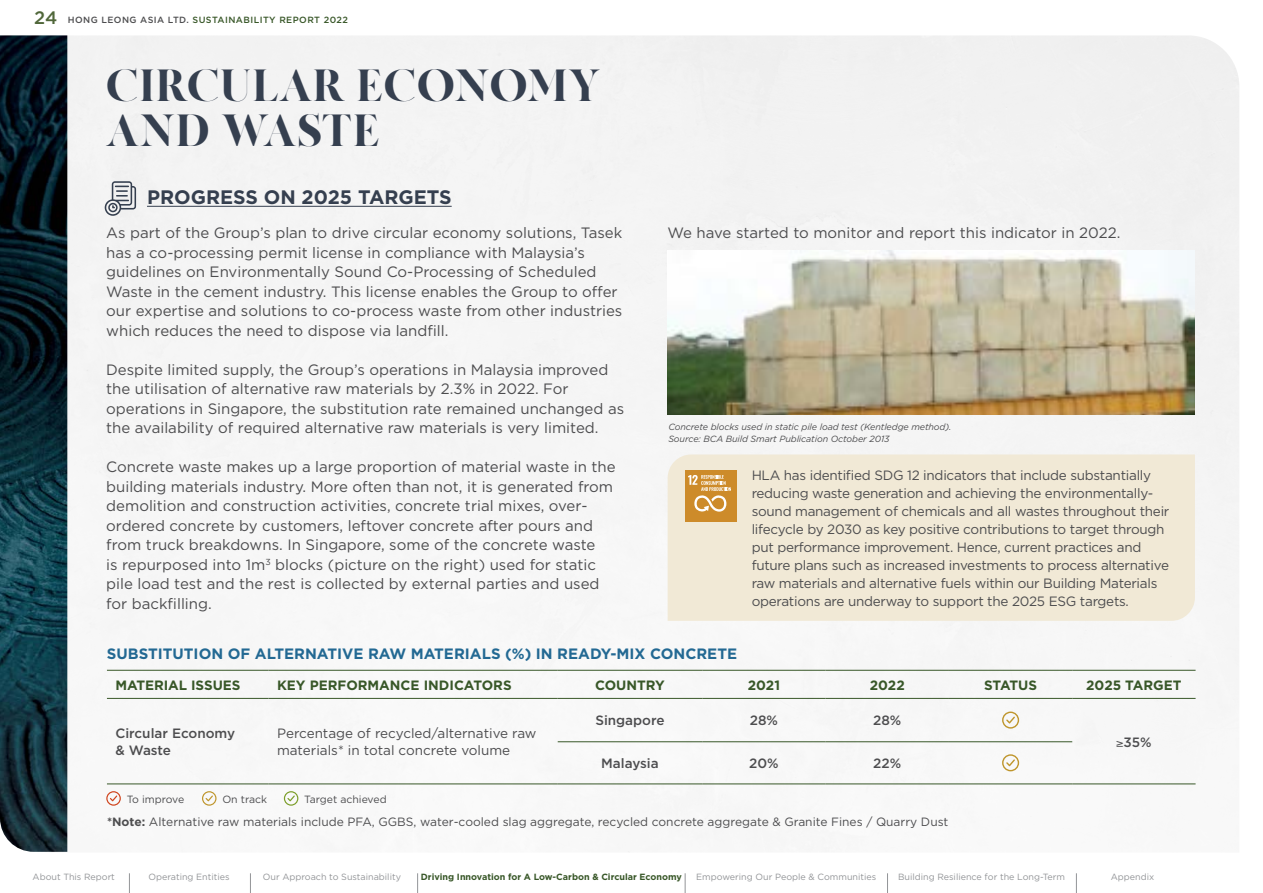
<style>
.page{position:relative;width:1263px;height:893px;background:#fff}
.page>*{position:absolute;margin:0;border:0;box-sizing:border-box;transform-origin:0 0}
.t1{font:900 45px/45px "MADE Canvas";letter-spacing:.02em;color:#353f4f}
.t2{font:700 19.5px "Gotham";color:#353f4f}
.t3{font:15px/19.5px "Gotham";color:#4d4d4f}
.t4{font:700 15px "Gotham";color:#236993}
.t5{font:13.5px/18px "Gotham";letter-spacing:-.02em;color:#4d4d4f}
.t6{font:700 13.5px "Gotham";color:#385728}
.t7{font:13.5px/16.2px "Gotham";color:#4d4d4f}
.t8{font:500 13.5px/16.2px "Gotham";color:#4d4d4f}
.t9{font:12px "Gotham";color:#4d4d4f}
.t10{font:10.5px "Gotham";color:#4d4d4f}
.t11{font:10.5px "Gotham";letter-spacing:-.02em;color:#4d4d4f}
.t12{font:9px "Gotham";color:#939598}
.t13{font:italic 9px/12px "Gotham";letter-spacing:-.01em;color:#4d4d4f}
.t14{font:700 9px "Gotham";color:#385728}
.t15{font:500 9px "Gotham";letter-spacing:.05em;color:#385728}
.s1{font-size:18px;color:#50673a}
.s2{color:#4d4d4f}
.s3{font-weight:700}
</style>
<div class="page">
<div style="left:67px;top:35px;width:1172px;height:817px;background:#f5f5f5"></div>
<img style="left:0;top:35px;width:67px;height:817px">
<img style="left:668px;top:250px;width:527px;height:165px">
<div style="left:668px;top:454px;width:527px;height:167px;background:#f1e9d6"></div>
<div style="left:685px;top:471px;width:51px;height:51px;background:#cd8b2a"></div>
<svg style="left:688px;top:475px;width:43px;height:37px"></svg>
<hr style="left:107px;top:698px;width:162px;height:1px;background:#385728">
<hr style="left:269px;top:698px;width:289px;height:1px;background:#385728">
<hr style="left:558px;top:698px;width:144px;height:1px;background:#385728">
<hr style="left:702px;top:698px;width:124px;height:1px;background:#385728">
<hr style="left:826px;top:698px;width:123px;height:1px;background:#385728">
<hr style="left:949px;top:698px;width:123px;height:1px;background:#385728">
<hr style="left:1072px;top:698px;width:123px;height:1px;background:#385728">
<hr style="left:107px;top:783px;width:162px;height:1px;background:#385728">
<hr style="left:269px;top:783px;width:289px;height:1px;background:#385728">
<hr style="left:558px;top:783px;width:144px;height:1px;background:#385728">
<hr style="left:702px;top:783px;width:124px;height:1px;background:#385728">
<hr style="left:826px;top:783px;width:123px;height:1px;background:#385728">
<hr style="left:949px;top:783px;width:123px;height:1px;background:#385728">
<hr style="left:1072px;top:783px;width:123px;height:1px;background:#385728">
<hr style="left:107px;top:670px;width:162px;height:1px;background:#385728">
<hr style="left:269px;top:670px;width:289px;height:1px;background:#385728">
<hr style="left:558px;top:670px;width:144px;height:1px;background:#385728">
<hr style="left:702px;top:670px;width:124px;height:1px;background:#385728">
<hr style="left:826px;top:670px;width:123px;height:1px;background:#385728">
<hr style="left:949px;top:670px;width:123px;height:1px;background:#385728">
<hr style="left:1072px;top:670px;width:123px;height:1px;background:#385728">
<hr style="left:558px;top:741px;width:144px;height:1px;background:#385728">
<hr style="left:702px;top:741px;width:124px;height:1px;background:#385728">
<hr style="left:826px;top:741px;width:123px;height:1px;background:#385728">
<hr style="left:949px;top:741px;width:123px;height:1px;background:#385728">
<svg style="left:1002px;top:711px;width:17px;height:18px"></svg>
<svg style="left:1002px;top:754px;width:17px;height:17px"></svg>
<svg style="left:284px;top:791px;width:14px;height:15px"></svg>
<svg style="left:202px;top:791px;width:14px;height:15px"></svg>
<svg style="left:106px;top:791px;width:15px;height:15px"></svg>
<hr style="left:147px;top:206px;width:305px;height:1px;background:#353f4f">
<svg style="left:105px;top:181px;width:31px;height:35px"></svg>
<svg style="left:129px;top:873px;width:1px;height:20px"></svg>
<svg style="left:250px;top:873px;width:1px;height:20px"></svg>
<svg style="left:417px;top:873px;width:1px;height:20px"></svg>
<svg style="left:685px;top:873px;width:1px;height:20px"></svg>
<svg style="left:887px;top:873px;width:1px;height:20px"></svg>
<svg style="left:1076px;top:873px;width:1px;height:20px"></svg>
<p class="t15" style="left:34px;top:14px;width:316px"><span class="s1">24</span> <span class="s2">HONG LEONG ASIA LTD.</span> SUSTAINABILITY REPORT 2022</p>
<h1 class="t1" style="left:106px;top:67px;width:496px">CIRCULAR ECONOMY<br>AND WASTE</h1>
<h2 class="t2" style="left:147px;top:185px;width:306px">PROGRESS ON 2025 TARGETS</h2>
<p class="t3" style="left:106px;top:223px;width:518px">As part of the Group’s plan to drive circular economy solutions, Tasek has a co-processing permit license in compliance with Malaysia’s guidelines on Environmentally Sound Co-Processing of Scheduled Waste in the cement industry. This license enables the Group to offer our expertise and solutions to co-process waste from other industries which reduces the need to dispose via landfill.</p>
<p class="t3" style="left:106px;top:359px;width:519px">Despite limited supply, the Group’s operations in Malaysia improved the utilisation of alternative raw materials by 2.3% in 2022. For operations in Singapore, the substitution rate remained unchanged as the availability of required alternative raw materials is very limited.</p>
<p class="t3" style="left:106px;top:457px;width:511px">Concrete waste makes up a large proportion of material waste in the building materials industry. More often than not, it is generated from demolition and construction activities, concrete trial mixes, over&shy;ordered concrete by customers, leftover concrete after pours and from truck breakdowns. In Singapore, some of the concrete waste<br>is repurposed into 1m<sup>3</sup> blocks (picture on the right) used for static pile load test and the rest is collected by external parties and used for backfilling.</p>
<p class="t3" style="left:668px;top:223px;width:454px">We have started to monitor and report this indicator in 2022.</p>
<p class="t13" style="left:668px;top:421px;width:285px">Concrete blocks used in static pile load test (Kentledge method).<br>Source: BCA Build Smart Publication October 2013</p>
<p class="t5" style="left:752px;top:466px;width:419px">HLA has identified SDG 12 indicators that include substantially reducing waste generation and achieving the environmentally&shy;sound management of chemicals and all wastes throughout their lifecycle by 2030 as key positive contributions to target through put performance improvement. Hence, current practices and future plans such as increased investments to process alternative raw materials and alternative fuels within our Building Materials operations are underway to support the 2025 ESG targets.</p>
<p class="t4" style="left:107px;top:644px;width:632px">SUBSTITUTION OF ALTERNATIVE RAW MATERIALS (%) IN READY-MIX CONCRETE</p>
<p class="t6" style="left:115px;top:676px;width:126px">MATERIAL ISSUES</p>
<p class="t6" style="left:277px;top:676px;width:236px">KEY PERFORMANCE INDICATORS</p>
<p class="t6" style="left:595px;top:676px;width:71px">COUNTRY</p>
<p class="t6" style="left:748px;top:676px;width:34px">2021</p>
<p class="t6" style="left:870px;top:676px;width:36px">2022</p>
<p class="t6" style="left:984px;top:676px;width:55px">STATUS</p>
<p class="t6" style="left:1086px;top:676px;width:97px">2025 TARGET</p>
<p class="t8" style="left:115px;top:725px;width:121px">Circular Economy &amp; Waste</p>
<p class="t7" style="left:277px;top:725px;width:261px">Percentage of recycled/alternative raw materials* in total concrete volume</p>
<p class="t8" style="left:595px;top:712px;width:71px">Singapore</p>
<p class="t8" style="left:750px;top:712px;width:30px">28%</p>
<p class="t8" style="left:873px;top:712px;width:30px">28%</p>
<p class="t8" style="left:1116px;top:733px;width:37px">≥35%</p>
<p class="t11" style="left:127px;top:792px;width:59px">To improve</p>
<p class="t10" style="left:222px;top:792px;width:46px">On track</p>
<p class="t10" style="left:304px;top:792px;width:84px">Target achieved</p>
<p class="t8" style="left:601px;top:755px;width:59px">Malaysia</p>
<p class="t8" style="left:749px;top:755px;width:31px">20%</p>
<p class="t8" style="left:873px;top:755px;width:30px">22%</p>
<p class="t9" style="left:107px;top:814px;width:843px"><span class="s3">*Note:</span> Alternative raw materials include PFA, GGBS, water-cooled slag aggregate, recycled concrete aggregate &amp; Granite Fines / Quarry Dust</p>
<p class="t12" style="left:33px;top:871px;width:84px">About This Report</p>
<p class="t12" style="left:149px;top:871px;width:83px">Operating Entities</p>
<p class="t12" style="left:263px;top:871px;width:140px">Our Approach to Sustainability</p>
<p class="t14" style="left:421px;top:871px;width:262px">Driving Innovation for A Low-Carbon &amp; Circular Economy</p>
<p class="t12" style="left:696px;top:871px;width:181px">Empowering Our People &amp; Communities</p>
<p class="t12" style="left:898px;top:871px;width:169px">Building Resilience for the Long-Term</p>
<p class="t12" style="left:1111px;top:871px;width:45px">Appendix</p>
</div>
